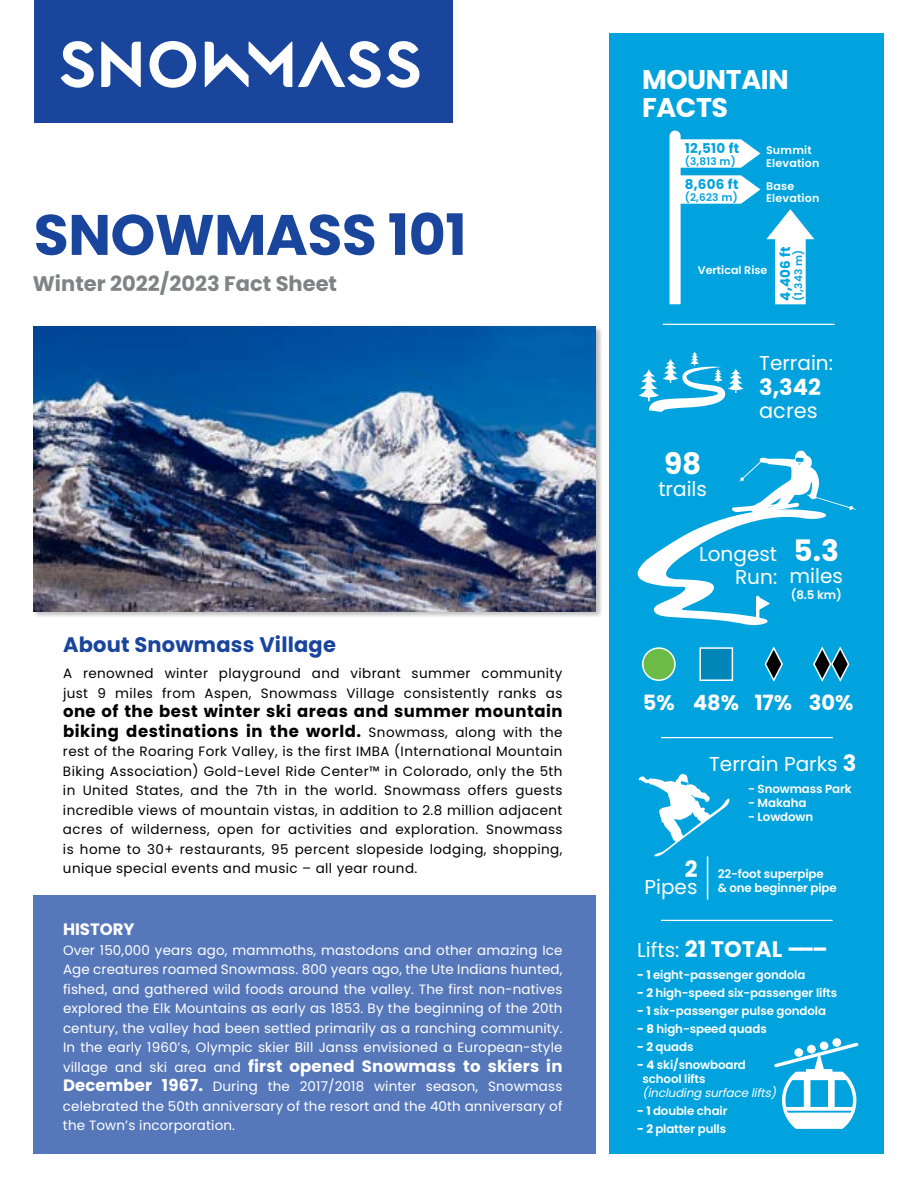
<style>
.page{position:relative;width:918px;height:1188px;background:#fff}
.page>*{position:absolute;margin:0;border:0;box-sizing:border-box;transform-origin:0 0}
.t1{font:700 57px "Poppins";letter-spacing:-.01em;color:#19459d}
.t2{font:700 29.55px "Poppins";color:#fff}
.t3{font:700 27px/28.5px "Poppins";letter-spacing:-.015em;color:#fff}
.t4{font:700 22.5px "Poppins";color:#fff}
.t5{font:700 21px "Poppins";color:#808285}
.t6{font:700 21px "Poppins";letter-spacing:.01em;color:#19459d}
.t7{font:700 21px "Poppins";color:#fff}
.t8{font:21px "Poppins";color:#fff}
.t9{font:20.1px/22.5px "Poppins";color:#fff;text-align:right}
.t10{font:700 16.5px/19.5px "Poppins";letter-spacing:.03em;color:#000}
.t11{font:700 16.5px "Poppins";letter-spacing:.01em;color:#fff}
.t12{font:13.5px/19.5px "Poppins";letter-spacing:.03em;color:#000}
.t13{font:13.5px/19.5px "Poppins";letter-spacing:.01em;color:#fff;text-align:justify}
.t14{font:700 13.5px "Poppins";letter-spacing:.02em;color:#00a3de}
.t15{font:600 11.85px/14.2px "Poppins";letter-spacing:-.01em;color:#fff}
.t16{font:italic 11.85px "Poppins";color:#fff}
.t17{font:600 11.1px/12.3px "Poppins";letter-spacing:.02em;color:#fff}
.t18{font:600 11.1px "Poppins";color:#fff}
.t19{font:600 10.5px "Poppins";letter-spacing:.02em;color:#00a3de}
.s1{font-weight:400;font-size:13.5px}
.s2{font-weight:700;font-size:16.5px}
.s3{font-weight:700;font-size:22.5px}
.s4{font-weight:400;font-size:20.1px}
.s5{font-weight:700}
</style>
<div class="page">
<div style="left:610px;top:34px;width:274px;height:1120px;background:#00a3de"></div>
<div style="left:34px;top:895px;width:562px;height:259px;background:#5678bb"></div>
<div style="left:32px;top:325px;width:570px;height:293px;background:#000;opacity:.25"></div>
<img style="left:33px;top:326px;width:563px;height:285px">
<svg style="left:639px;top:352px;width:105px;height:60px"></svg>
<hr style="left:663px;top:324px;width:172px;height:1px;background:#fff">
<svg style="left:637px;top:450px;width:219px;height:176px"></svg>
<svg style="left:813px;top:646px;width:37px;height:36px"></svg>
<svg style="left:764px;top:646px;width:19px;height:36px"></svg>
<div style="left:699px;top:647px;width:34px;height:34px;background:#0085b8;border:2px solid #fff"></div>
<div style="left:643px;top:648px;width:32px;height:32px;background:#6cbb47;border-radius:50%"></div>
<div style="left:642px;top:647px;width:34px;height:34px;border:2px solid #fff;border-radius:50%"></div>
<svg style="left:639px;top:774px;width:91px;height:82px"></svg>
<hr style="left:707px;top:856px;width:1px;height:44px;background:#fff">
<hr style="left:661px;top:737px;width:172px;height:1px;background:#fff">
<hr style="left:661px;top:920px;width:172px;height:1px;background:#fff">
<div style="left:832px;top:1038px;width:9px;height:9px;background:#fff;border-radius:50%"></div>
<svg style="left:774px;top:1042px;width:85px;height:87px"></svg>
<svg style="left:766px;top:209px;width:48px;height:95px"></svg>
<svg style="left:670px;top:131px;width:90px;height:173px"></svg>
<div style="left:34px;top:0;width:418px;height:123px;background:#19459d"></div>
<svg style="left:61px;top:41px;width:33px;height:47px"></svg>
<svg style="left:101px;top:42px;width:40px;height:45px"></svg>
<svg style="left:150px;top:41px;width:46px;height:47px"></svg>
<svg style="left:298px;top:41px;width:121px;height:47px"></svg>
<svg style="left:205px;top:42px;width:87px;height:45px"></svg>
<h1 class="t1" style="left:34px;top:202px;width:434px">SNOWMASS 101</h1>
<h3 class="t5" style="left:33px;top:271px;width:306px">Winter 2022/2023 Fact Sheet</h3>
<h3 class="t6" style="left:63px;top:633px;width:275px">About Snowmass Village</h3>
<p class="t12" style="left:63px;top:664px;width:501px">A renowned winter playground and vibrant summer community just 9 miles from Aspen, Snowmass Village consistently ranks as</p>
<p class="t10" style="left:63px;top:702px;width:501px">one of the best winter ski areas and summer mountain biking destinations in the world. <span class="s1">Snowmass, along with the</span></p>
<p class="t12" style="left:63px;top:742px;width:501px;text-align:justify">rest of the Roaring Fork Valley, is the first IMBA (International Mountain Biking Association) Gold-Level Ride Center™ in Colorado, only the 5th in United States, and the 7th in the world. Snowmass offers guests incredible views of mountain vistas, in addition to 2.8 million adjacent acres of wilderness, open for activities and exploration. Snowmass is home to 30+ restaurants, 95 percent slopeside lodging, shopping, unique special events and music – all year round.</p>
<p class="t11" style="left:63px;top:920px;width:73px">HISTORY</p>
<p class="t13" style="left:63px;top:940px;width:501px">Over 150,000 years ago, mammoths, mastodons and other amazing Ice Age creatures roamed Snowmass. 800 years ago, the Ute Indians hunted, fished, and gathered wild foods around the valley. The first non-natives explored the Elk Mountains as early as 1853. By the beginning of the 20th century, the valley had been settled primarily as a ranching community.<br>In the early 1960’s, Olympic skier Bill Janss envisioned a European-style</p>
<p class="t11" style="left:63px;top:1056px;width:501px"><span class="s1">village and ski area and</span> first opened Snowmass to skiers in</p>
<p class="t13" style="left:63px;top:1077px;width:501px"><span class="s2">December 1967.</span> During the 2017/2018 winter season, Snowmass celebrated the 50th anniversary of the resort and the 40th anniversary of the Town’s incorporation.</p>
<h3 class="t3" style="left:642px;top:65px;width:148px">MOUNTAIN<br>FACTS</h3>
<p class="t14" style="left:685px;top:140px;width:56px">12,510 ft</p>
<p class="t19" style="left:685px;top:155px;width:53px">(3,813 m)</p>
<p class="t14" style="left:685px;top:176px;width:55px">8,606 ft</p>
<p class="t19" style="left:685px;top:191px;width:55px">(2,623 m)</p>
<p class="t17" style="left:766px;top:144px;width:55px">Summit<br>Elevation</p>
<p class="t17" style="left:766px;top:180px;width:55px">Base<br>Elevation</p>
<p class="t18" style="left:698px;top:264px;width:71px">Vertical Rise</p>
<p class="t14" style="left:778px;top:301px;width:56px;rotate:-90deg">4,406 ft</p>
<p class="t19" style="left:792px;top:301px;width:53px;rotate:-90deg">(1,343 m)</p>
<h2 class="t2" style="left:664px;top:446px;width:39px">98</h2>
<h3 class="t9" style="left:658px;top:478px;width:50px">trails</h3>
<h3 class="t9" style="left:759px;top:352px;width:75px">Terrain:</h3>
<h3 class="t4" style="left:759px;top:374px;width:63px">3,342</h3>
<h3 class="t8" style="left:759px;top:398px;width:60px">acres</h3>
<h3 class="t9" style="left:699px;top:543px;width:80px">Longest<br>Run:</h3>
<h2 class="t2" style="left:794px;top:533px;width:47px">5.3</h2>
<h3 class="t9" style="left:790px;top:565px;width:55px">miles</h3>
<p class="t15" style="left:791px;top:588px;width:53px">(8.5 km)</p>
<h3 class="t7" style="left:643px;top:690px;width:212px">5% 48% 17% 30%</h3>
<h3 class="t9" style="left:709px;top:753px;width:149px">Terrain Parks <span class="s3">3</span></h3>
<p class="t15" style="left:748px;top:782px;width:105px">- Snowmass Park</p>
<p class="t15" style="left:748px;top:796px;width:60px">- Makaha</p>
<p class="t15" style="left:748px;top:810px;width:67px">- Lowdown</p>
<h3 class="t4" style="left:685px;top:856px;width:14px">2</h3>
<h3 class="t9" style="left:644px;top:875px;width:55px">Pipes</h3>
<p class="t15" style="left:718px;top:867px;width:121px">22-foot superpipe<br>&amp; one beginner pipe</p>
<h3 class="t4" style="left:637px;top:936px;width:192px"><span class="s4">Lifts:</span> 21 TOTAL –––</h3>
<p class="t15" style="left:637px;top:968px;width:170px"><span class="s5">- 1</span> eight-passenger gondola</p>
<p class="t15" style="left:637px;top:986px;width:201px"><span class="s5">- 2</span> high-speed six-passenger lifts</p>
<p class="t15" style="left:637px;top:1004px;width:190px"><span class="s5">- 1</span> six-passenger pulse gondola</p>
<p class="t15" style="left:637px;top:1022px;width:131px"><span class="s5">- 8</span> high-speed quads</p>
<p class="t15" style="left:637px;top:1040px;width:58px"><span class="s5">- 2</span> quads</p>
<p class="t15" style="left:643px;top:1058px;width:105px;text-indent:-5px"><span class="s5">- 4</span> ski/snowboard school lifts</p>
<p class="t16" style="left:643px;top:1086px;width:139px">(including surface lifts)</p>
<p class="t15" style="left:637px;top:1103px;width:92px"><span class="s5">- 1</span> double chair</p>
<p class="t15" style="left:637px;top:1121px;width:90px"><span class="s5">- 2</span> platter pulls</p>
</div>
